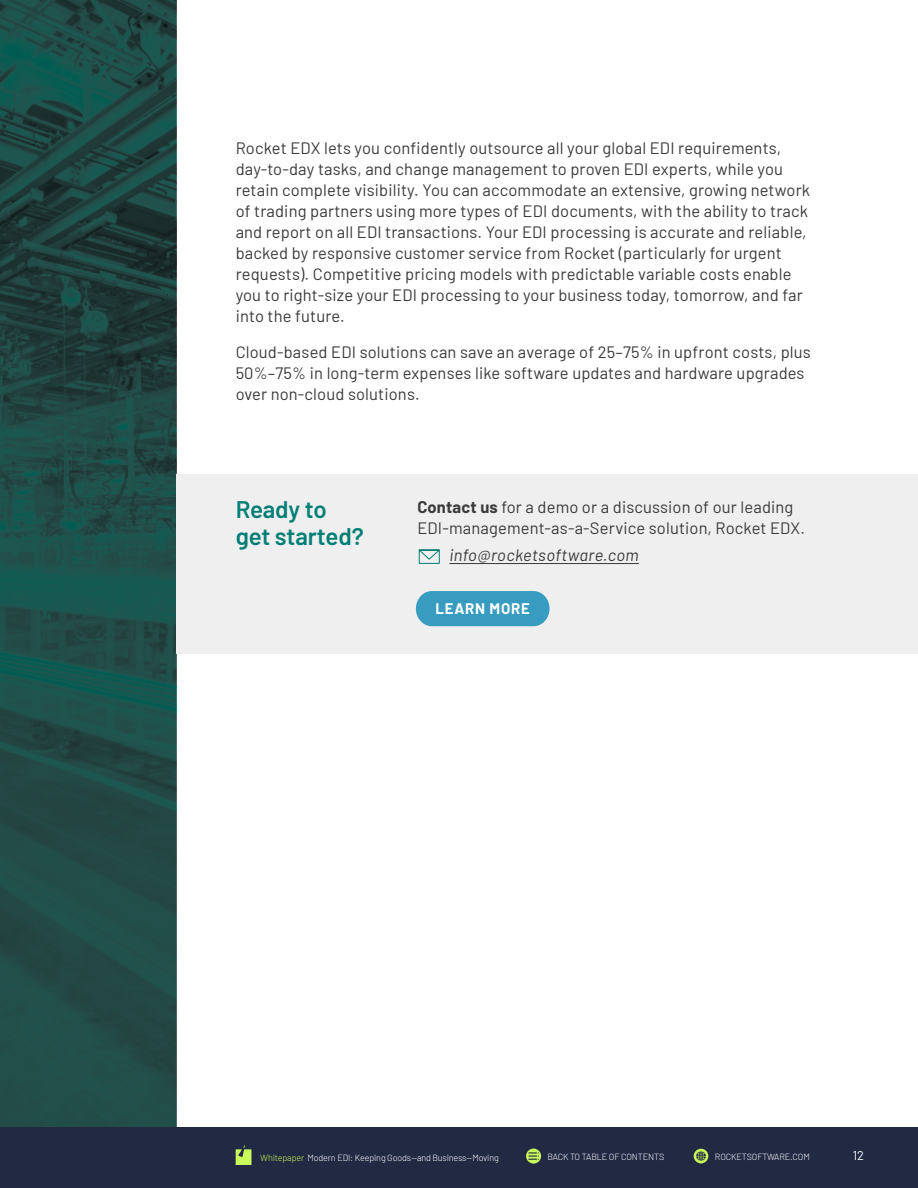
<style>
.page{position:relative;width:918px;height:1188px;background:#fff}
.page>*{position:absolute;margin:0;border:0;box-sizing:border-box;transform-origin:0 0}
.t1{font:600 24px/27px "Barlow";letter-spacing:-.005em;color:#007f76}
.t2{font:16.5px/21px "Barlow";letter-spacing:.01em;color:#3a3a3a}
.t3{font:italic 16.5px "Barlow";letter-spacing:.025em;color:#3a3a3a}
.t4{font:700 15px "Barlow";letter-spacing:.05em;color:#fff}
.t5{font:12.75px "Barlow";color:#fff}
.t6{font:300 9px "Barlow";letter-spacing:-.015em;color:#fff}
.s1{font-weight:700}
.s2{color:#c9f95a}
</style>
<div class="page">
<svg style="left:0;top:0;width:176px;height:1128px;fill:#214c48"></svg>
<div style="left:0;top:1128px;width:918px;height:60px;background:#222943"></div>
<svg style="left:694px;top:1149px;width:14px;height:14px"></svg>
<svg style="left:236px;top:1145px;width:15px;height:20px"></svg>
<svg style="left:526px;top:1149px;width:15px;height:15px"></svg>
<svg style="left:529px;top:1152px;width:10px;height:8px"></svg>
<div style="left:176px;top:474px;width:742px;height:179px;background:#f0efef"></div>
<hr style="left:449px;top:563px;width:190px;height:1px;background:#3a3a3a">
<svg style="left:418px;top:549px;width:22px;height:15px"></svg>
<div style="left:416px;top:591px;width:134px;height:35px;background:#379cbf;border-radius:17px"></div>
<p class="t2" style="left:236px;top:136px;width:576px">Rocket EDX lets you confidently outsource all your global EDI requirements, day-to-day tasks, and change management to proven EDI experts, while you retain complete visibility. You can accommodate an extensive, growing network of trading partners using more types of EDI documents, with the ability to track and report on all EDI transactions. Your EDI processing is accurate and reliable, backed by responsive customer service from Rocket (particularly for urgent requests). Competitive pricing models with predictable variable costs enable you to right-size your EDI processing to your business today, tomorrow, and far into the future.</p>
<p class="t2" style="left:236px;top:340px;width:577px">Cloud-based EDI solutions can save an average of 25–75% in upfront costs, plus<br>50%–75% in long-term expenses like software updates and hardware upgrades over non-cloud solutions.</p>
<h1 class="t1" style="left:236px;top:494px;width:130px">Ready to get started?</h1>
<p class="t2" style="left:417px;top:495px;width:389px"><span class="s1">Contact us</span> for a demo or a discussion of our leading<br>EDI-management-as-a-Service solution, Rocket EDX.</p>
<p class="t3" style="left:449px;top:543px;width:191px">info@rocketsoftware.com</p>
<p class="t4" style="left:436px;top:598px;width:96px">LEARN MORE</p>
<p class="t6" style="left:260px;top:1151px;width:240px"><span class="s2">Whitepaper</span> Modern EDI: Keeping Goods—and Business—Moving</p>
<p class="t6" style="left:547px;top:1151px;width:118px">BACK TO TABLE OF CONTENTS</p>
<p class="t6" style="left:715px;top:1151px;width:96px">ROCKETSOFTWARE.COM</p>
<p class="t5" style="left:853px;top:1146px;width:13px">12</p>
</div>
